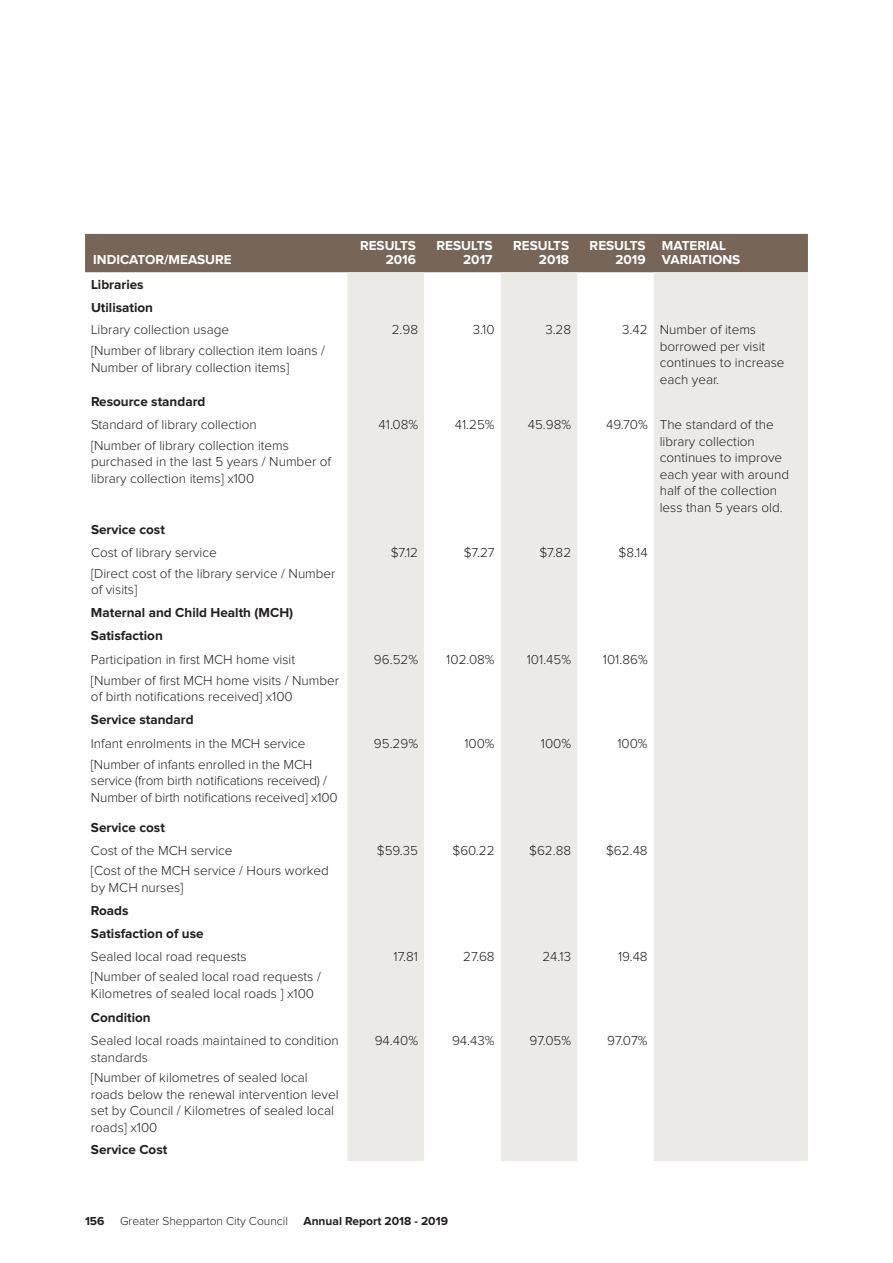
<style>
.page{position:relative;width:893px;height:1263px;background:#fff}
.page>*{position:absolute;margin:0;border:0;box-sizing:border-box;transform-origin:0 0}
.Financial_Body_LEFT{font:300 13.5px/16.5px "Proxima Nova";color:#231f20}
.Financial_Body_RIGHT{font:300 13.5px "Proxima Nova";color:#231f20}
.Financial_Total_LEFT{font:700 13.5px "Proxima Nova";color:#231f20}
.Financial_Column_Hea{font:700 13.5px/13.5px "Proxima Nova";color:#fff}
.t1{font:300 12px "Proxima Nova";color:#231f20}
.t2{font:700 12px "Proxima Nova";color:#231f20}
</style>
<div class="page">
<div style="left:85px;top:234px;width:723px;height:38px;background:#776658"></div>
<svg style="left:348px;top:272px;width:460px;height:889px;fill:#eceae6"></svg>
<p class="Financial_Column_Hea" style="left:93px;top:253px;width:140px">INDICATOR/MEASURE</p>
<p class="Financial_Total_LEFT" style="left:91px;top:278px;width:54px">Libraries</p>
<p class="Financial_Total_LEFT" style="left:91px;top:301px;width:64px">Utilisation</p>
<p class="Financial_Body_LEFT" style="left:91px;top:322px;width:140px">Library collection usage</p>
<p class="Financial_Body_LEFT" style="left:91px;top:343px;width:235px">[Number of library collection item loans /<br>Number of library collection items]</p>
<p class="Financial_Total_LEFT" style="left:91px;top:396px;width:116px">Resource standard</p>
<p class="Financial_Body_LEFT" style="left:91px;top:417px;width:167px">Standard of library collection</p>
<p class="Financial_Body_LEFT" style="left:91px;top:438px;width:242px">[Number of library collection items purchased in the last 5 years / Number of library collection items] x100</p>
<p class="Financial_Total_LEFT" style="left:91px;top:524px;width:75px">Service cost</p>
<p class="Financial_Body_LEFT" style="left:91px;top:545px;width:127px">Cost of library service</p>
<p class="Financial_Body_LEFT" style="left:91px;top:565px;width:246px">[Direct cost of the library service / Number of visits]</p>
<p class="Financial_Total_LEFT" style="left:91px;top:606px;width:204px">Maternal and Child Health (MCH)</p>
<p class="Financial_Total_LEFT" style="left:91px;top:629px;width:73px">Satisfaction</p>
<p class="Financial_Body_LEFT" style="left:91px;top:652px;width:206px">Participation in first MCH home visit</p>
<p class="Financial_Body_LEFT" style="left:91px;top:673px;width:250px">[Number of first MCH home visits / Number of birth notifications received] x100</p>
<p class="Financial_Total_LEFT" style="left:91px;top:713px;width:104px">Service standard</p>
<p class="Financial_Body_LEFT" style="left:91px;top:736px;width:216px">Infant enrolments in the MCH service</p>
<p class="Financial_Body_LEFT" style="left:91px;top:757px;width:248px">[Number of infants enrolled in the MCH service (from birth notifications received) /<br>Number of birth notifications received] x100</p>
<p class="Financial_Total_LEFT" style="left:91px;top:821px;width:75px">Service cost</p>
<p class="Financial_Body_LEFT" style="left:91px;top:842px;width:143px">Cost of the MCH service</p>
<p class="Financial_Body_LEFT" style="left:91px;top:863px;width:239px">[Cost of the MCH service / Hours worked by MCH nurses]</p>
<p class="Financial_Total_LEFT" style="left:91px;top:904px;width:39px">Roads</p>
<p class="Financial_Total_LEFT" style="left:91px;top:927px;width:114px">Satisfaction of use</p>
<p class="Financial_Body_LEFT" style="left:91px;top:948px;width:157px">Sealed local road requests</p>
<p class="Financial_Body_LEFT" style="left:91px;top:969px;width:231px">[Number of sealed local road requests /<br>Kilometres of sealed local roads ] x100</p>
<p class="Financial_Total_LEFT" style="left:91px;top:1012px;width:61px">Condition</p>
<p class="Financial_Body_LEFT" style="left:91px;top:1033px;width:249px">Sealed local roads maintained to condition standards</p>
<p class="Financial_Body_LEFT" style="left:91px;top:1070px;width:249px">[Number of kilometres of sealed local roads below the renewal intervention level set by Council / Kilometres of sealed local roads] x100</p>
<p class="Financial_Total_LEFT" style="left:91px;top:1144px;width:78px">Service Cost</p>
<p class="Financial_Column_Hea" style="left:360px;top:240px;width:58px">RESULTS</p>
<p class="Financial_Column_Hea" style="left:386px;top:253px;width:32px">2016</p>
<p class="Financial_Column_Hea" style="left:437px;top:240px;width:58px">RESULTS</p>
<p class="Financial_Column_Hea" style="left:463px;top:253px;width:31px">2017</p>
<p class="Financial_Column_Hea" style="left:513px;top:240px;width:58px">RESULTS</p>
<p class="Financial_Column_Hea" style="left:539px;top:253px;width:32px">2018</p>
<p class="Financial_Column_Hea" style="left:590px;top:240px;width:58px">RESULTS</p>
<p class="Financial_Column_Hea" style="left:615px;top:253px;width:32px">2019</p>
<p class="Financial_Column_Hea" style="left:662px;top:240px;width:80px">MATERIAL<br>VARIATIONS</p>
<p class="Financial_Body_RIGHT" style="left:392px;top:324px;width:28px">2.98</p>
<p class="Financial_Body_RIGHT" style="left:473px;top:324px;width:23px">3.10</p>
<p class="Financial_Body_RIGHT" style="left:545px;top:324px;width:27px">3.28</p>
<p class="Financial_Body_RIGHT" style="left:622px;top:324px;width:27px">3.42</p>
<p class="Financial_Body_LEFT" style="left:660px;top:322px;width:126px">Number of items borrowed per visit continues to increase each year.</p>
<p class="Financial_Body_RIGHT" style="left:379px;top:418px;width:41px">41.08%</p>
<p class="Financial_Body_RIGHT" style="left:455px;top:418px;width:41px">41.25%</p>
<p class="Financial_Body_RIGHT" style="left:528px;top:418px;width:45px">45.98%</p>
<p class="Financial_Body_RIGHT" style="left:606px;top:418px;width:43px">49.70%</p>
<p class="Financial_Body_LEFT" style="left:660px;top:417px;width:131px">The standard of the library collection continues to improve each year with around half of the collection less than 5 years old.</p>
<p class="Financial_Body_RIGHT" style="left:391px;top:546px;width:29px">$7.12</p>
<p class="Financial_Body_RIGHT" style="left:464px;top:546px;width:32px">$7.27</p>
<p class="Financial_Body_RIGHT" style="left:539px;top:546px;width:33px">$7.82</p>
<p class="Financial_Body_RIGHT" style="left:619px;top:546px;width:31px">$8.14</p>
<p class="Financial_Body_RIGHT" style="left:374px;top:653px;width:46px">96.52%</p>
<p class="Financial_Body_RIGHT" style="left:446px;top:653px;width:50px">102.08%</p>
<p class="Financial_Body_RIGHT" style="left:527px;top:653px;width:46px">101.45%</p>
<p class="Financial_Body_RIGHT" style="left:603px;top:653px;width:46px">101.86%</p>
<p class="Financial_Body_RIGHT" style="left:374px;top:737px;width:46px">95.29%</p>
<p class="Financial_Body_RIGHT" style="left:464px;top:737px;width:32px">100%</p>
<p class="Financial_Body_RIGHT" style="left:541px;top:737px;width:32px">100%</p>
<p class="Financial_Body_RIGHT" style="left:617px;top:737px;width:32px">100%</p>
<p class="Financial_Body_RIGHT" style="left:377px;top:844px;width:43px">$59.35</p>
<p class="Financial_Body_RIGHT" style="left:452px;top:844px;width:44px">$60.22</p>
<p class="Financial_Body_RIGHT" style="left:529px;top:844px;width:43px">$62.88</p>
<p class="Financial_Body_RIGHT" style="left:606px;top:844px;width:43px">$62.48</p>
<p class="Financial_Body_RIGHT" style="left:394px;top:950px;width:26px">17.81</p>
<p class="Financial_Body_RIGHT" style="left:463px;top:950px;width:33px">27.68</p>
<p class="Financial_Body_RIGHT" style="left:542px;top:950px;width:30px">24.13</p>
<p class="Financial_Body_RIGHT" style="left:618px;top:950px;width:31px">19.48</p>
<p class="Financial_Body_RIGHT" style="left:375px;top:1034px;width:45px">94.40%</p>
<p class="Financial_Body_RIGHT" style="left:452px;top:1034px;width:44px">94.43%</p>
<p class="Financial_Body_RIGHT" style="left:529px;top:1034px;width:43px">97.05%</p>
<p class="Financial_Body_RIGHT" style="left:607px;top:1034px;width:42px">97.07%</p>
<p class="t2" style="left:85px;top:1215px;width:21px">156</p>
<p class="t1" style="left:120px;top:1215px;width:169px">Greater Shepparton City Council</p>
<p class="t2" style="left:303px;top:1215px;width:146px">Annual Report 2018 - 2019</p>
</div>
